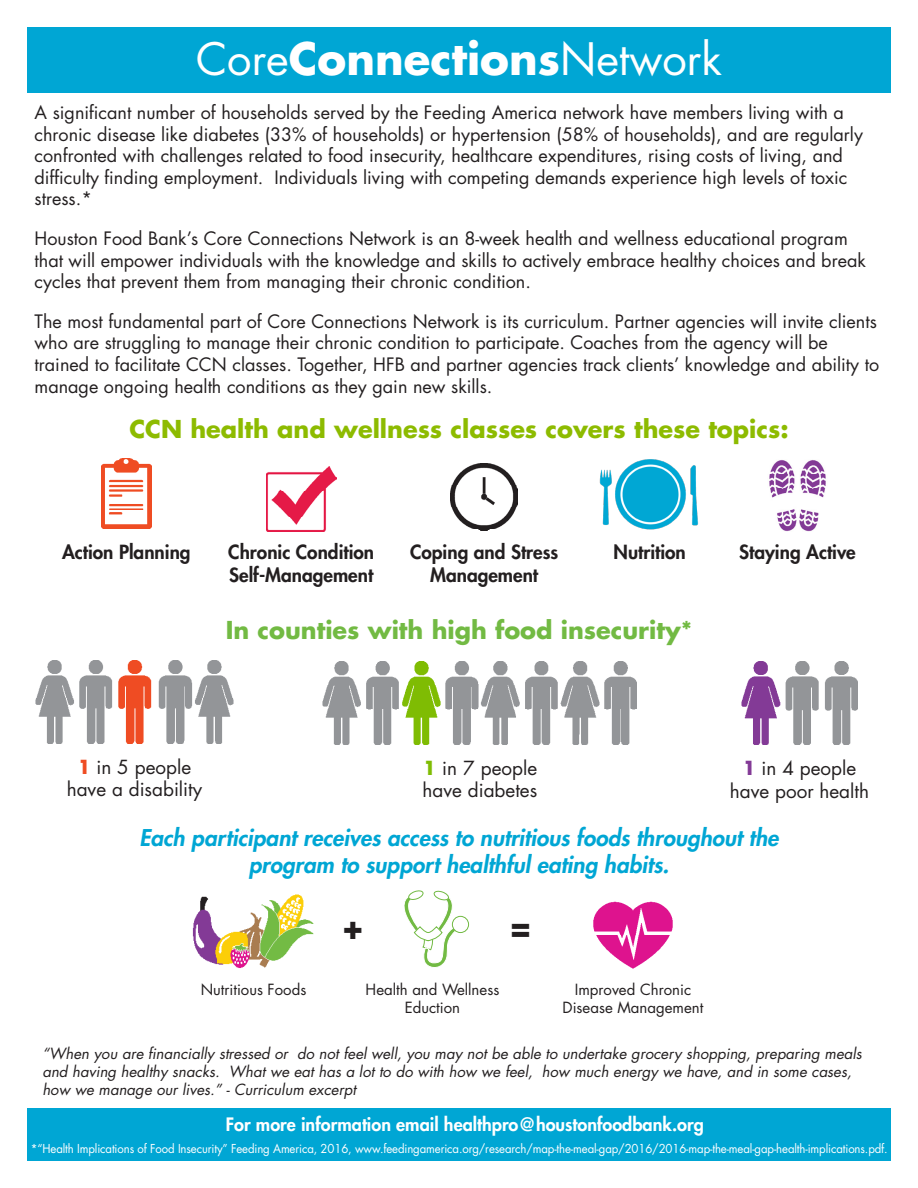
<style>
.page{position:relative;width:918px;height:1188px;background:#fff}
.page>*{position:absolute;margin:0;border:0;box-sizing:border-box;transform-origin:0 0}
.t1{font:43.5px "Futura Std";color:#fff}
.t2{font:700 33.45px "Futura Std";color:#231f20}
.t3{font:700 24px "Futura Std";color:#8dbb00}
.t4{font:700 24px "Futura Std";color:#72ba43}
.t5{font:italic 800 22.5px "Futura Std";color:#00a6d4}
.t6{font:800 19.05px/22.8px "Futura Std";color:#231f20;text-align:center}
.t7{font:18.9px/21.8px "Futura Std";color:#231f20}
.t8{font:18px/21.6px "Futura Std";color:#231f20}
.t9{font:800 18px "Futura Std";color:#fff}
.t10{font:italic 15px/18px "Futura Std";color:#231f20}
.t11{font:15px/18px "Futura Std";color:#231f20;text-align:center}
.t12{font:12px "Futura Std";letter-spacing:-.01em;color:#fff;scale:.95 1}
.s1{font-weight:700}
.s2{font-weight:700;color:#ef4c23}
.s3{font-weight:700;color:#7fbc03}
.s4{font-weight:700;color:#833a96}
</style>
<div class="page">
<div style="left:27px;top:1108px;width:864px;height:53px;background:#00a6d4"></div>
<div style="left:27px;top:27px;width:864px;height:66px;background:#00a6d4"></div>
<img style="left:102px;top:459px;width:49px;height:69px">
<img style="left:599px;top:459px;width:99px;height:71px">
<img style="left:769px;top:460px;width:57px;height:71px">
<img style="left:266px;top:467px;width:70px;height:64px">
<img style="left:451px;top:463px;width:67px;height:68px">
<img style="left:323px;top:662px;width:314px;height:82px">
<img style="left:35px;top:661px;width:199px;height:83px">
<img style="left:741px;top:661px;width:117px;height:83px">
<img style="left:192px;top:894px;width:122px;height:74px">
<img style="left:593px;top:901px;width:80px;height:68px">
<svg style="left:404px;top:890px;width:58px;height:78px"></svg>
<div style="left:452px;top:916px;width:17px;height:17px;background:#fff;border-radius:50%"></div>
<div style="left:452px;top:916px;width:17px;height:17px;border:1px solid #72ba43;border-radius:50%"></div>
<p class="t1" style="left:196px;top:31px;width:527px">Core<span class="s1">Connections</span>Network</p>
<p class="t8" style="left:35px;top:102px;width:830px">A significant number of households served by the Feeding America network have members living with a chronic disease like diabetes (33% of households) or hypertension (58% of households), and are regularly confronted with challenges related to food insecurity, healthcare expenditures, rising costs of living, and difficulty finding employment. Individuals living with competing demands experience high levels of toxic stress.*</p>
<p class="t8" style="left:35px;top:228px;width:833px">Houston Food Bank’s Core Connections Network is an 8-week health and wellness educational program that will empower individuals with the knowledge and skills to actively embrace healthy choices and break cycles that prevent them from managing their chronic condition.</p>
<p class="t8" style="left:35px;top:311px;width:846px">The most fundamental part of Core Connections Network is its curriculum. Partner agencies will invite clients who are struggling to manage their chronic condition to participate. Coaches from the agency will be trained to facilitate CCN classes. Together, HFB and partner agencies track clients’ knowledge and ability to manage ongoing health conditions as they gain new skills.</p>
<p class="t3" style="left:129px;top:413px;width:661px">CCN health and wellness classes covers these topics:</p>
<p class="t6" style="left:62px;top:541px;width:130px">Action Planning</p>
<p class="t6" style="left:228px;top:541px;width:147px">Chronic Condition</p>
<p class="t6" style="left:614px;top:541px;width:74px">Nutrition</p>
<p class="t6" style="left:739px;top:541px;width:118px">Staying Active</p>
<p class="t6" style="left:229px;top:564px;width:146px">Self-Management</p>
<p class="t6" style="left:410px;top:541px;width:150px">Coping and Stress<br>Management</p>
<p class="t4" style="left:226px;top:614px;width:468px">In counties with high food insecurity*</p>
<p class="t7" style="left:78px;top:756px;width:115px"><span class="s2">1</span> in 5 people</p>
<p class="t7" style="left:67px;top:779px;width:137px">have a disability</p>
<p class="t7" style="left:423px;top:758px;width:116px"><span class="s3">1</span> in 7 people have diabetes</p>
<p class="t7" style="left:730px;top:757px;width:141px;line-height:22.6px;text-align:center"><span class="s4">1</span> in 4 people have poor health</p>
<p class="t5" style="left:139px;top:824px;width:641px">Each participant receives access to nutritious foods throughout the</p>
<p class="t5" style="left:249px;top:851px;width:422px">program to support healthful eating habits.</p>
<p class="t2" style="left:342px;top:905px;width:24px">+</p>
<p class="t2" style="left:509px;top:905px;width:24px">=</p>
<p class="t11" style="left:201px;top:981px;width:107px">Nutritious Foods</p>
<p class="t11" style="left:366px;top:981px;width:135px">Health and Wellness<br>Eduction</p>
<p class="t11" style="left:575px;top:981px;width:118px">Improved Chronic</p>
<p class="t11" style="left:563px;top:999px;width:142px">Disease Management</p>
<p class="t10" style="left:42px;top:1045px;width:821px">“When you are financially stressed or do not feel well, you may not be able to undertake grocery shopping, preparing meals and having healthy snacks. What we eat has a lot to do with how we feel, how much energy we have, and in some cases,</p>
<p class="t10" style="left:42px;top:1081px;width:315px">how we manage our lives.” - Curriculum excerpt</p>
<p class="t9" style="left:226px;top:1113px;width:479px">For more information email healthpro@houstonfoodbank.org</p>
<p class="t12" style="left:31px;top:1141px;width:904px">*“Health Implications of Food Insecurity” Feeding America, 2016, www.feedingamerica.org/research/map-the-meal-gap/2016/2016-map-the-meal-gap-health-implications.pdf.</p>
</div>
